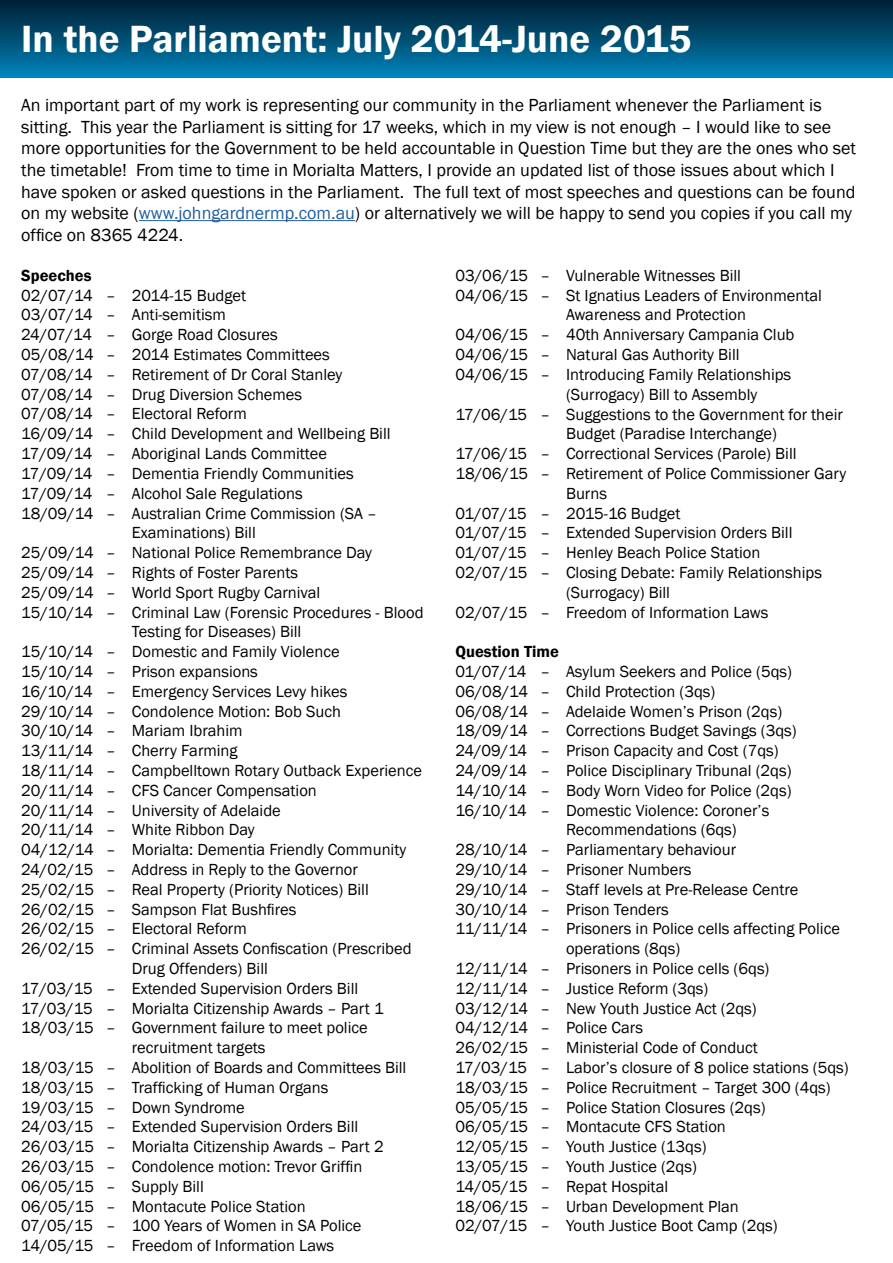
<style>
.page{position:relative;width:893px;height:1263px;background:#fff}
.page>*{position:absolute;margin:0;border:0;box-sizing:border-box;transform-origin:0 0}
.t1{font:600 39px "Franklin Gothic";color:#fff}
.t2{font:18px/21.6px "Franklin Gothic";color:#000}
.t3{font:16.5px "Franklin Gothic";color:#000}
.t4{font:600 16.5px "Franklin Gothic";color:#000}
.s1{color:#215e9e}
</style>
<div class="page">
<div style="left:0;top:0;width:893px;height:77px;background:linear-gradient(to bottom,#001e32,#0083ba)"></div>
<hr style="left:0;top:0;width:893px;height:1px;background:#001f38">
<hr style="left:139px;top:220px;width:216px;height:1px;background:#215e9e">
<h1 class="t1" style="left:21px;top:15px;width:672px">In the Parliament: July 2014-June 2015</h1>
<p class="t2" style="left:21px;top:95px;width:836px">An important part of my work is representing our community in the Parliament whenever the Parliament is sitting. This year the Parliament is sitting for 17 weeks, which in my view is not enough – I would like to see more opportunities for the Government to be held accountable in Question Time but they are the ones who set the timetable! From time to time in Morialta Matters, I provide an updated list of those issues about which I have spoken or asked questions in the Parliament. The full text of most speeches and questions can be found on my website (<span class="s1">www.johngardnermp.com.au</span>) or alternatively we will be happy to send you copies if you call my office on 8365 4224.</p>
<p class="t4" style="left:21px;top:265px;width:72px">Speeches</p>
<p class="t3" style="left:21px;top:285px;width:226px">02/07/14 – 2014-15 Budget</p>
<p class="t3" style="left:21px;top:305px;width:206px">03/07/14 – Anti-semitism</p>
<p class="t3" style="left:21px;top:325px;width:258px">24/07/14 – Gorge Road Closures</p>
<p class="t3" style="left:21px;top:344px;width:310px">05/08/14 – 2014 Estimates Committees</p>
<p class="t3" style="left:21px;top:364px;width:323px">07/08/14 – Retirement of Dr Coral Stanley</p>
<p class="t3" style="left:21px;top:384px;width:282px">07/08/14 – Drug Diversion Schemes</p>
<p class="t3" style="left:21px;top:404px;width:227px">07/08/14 – Electoral Reform</p>
<p class="t3" style="left:21px;top:424px;width:371px">16/09/14 – Child Development and Wellbeing Bill</p>
<p class="t3" style="left:21px;top:443px;width:307px">17/09/14 – Aboriginal Lands Committee</p>
<p class="t3" style="left:21px;top:463px;width:334px">17/09/14 – Dementia Friendly Communities</p>
<p class="t3" style="left:21px;top:483px;width:283px">17/09/14 – Alcohol Sale Regulations</p>
<p class="t3" style="left:21px;top:503px;width:357px">18/09/14 – Australian Crime Commission (SA –</p>
<p class="t3" style="left:132px;top:523px;width:125px">Examinations) Bill</p>
<p class="t3" style="left:21px;top:542px;width:352px">25/09/14 – National Police Remembrance Day</p>
<p class="t3" style="left:21px;top:562px;width:278px">25/09/14 – Rights of Foster Parents</p>
<p class="t3" style="left:21px;top:582px;width:301px">25/09/14 – World Sport Rugby Carnival</p>
<p class="t3" style="left:21px;top:602px;width:404px">15/10/14 – Criminal Law (Forensic Procedures - Blood</p>
<p class="t3" style="left:132px;top:622px;width:171px">Testing for Diseases) Bill</p>
<p class="t3" style="left:21px;top:641px;width:320px">15/10/14 – Domestic and Family Violence</p>
<p class="t3" style="left:21px;top:661px;width:238px">15/10/14 – Prison expansions</p>
<p class="t3" style="left:21px;top:681px;width:328px">16/10/14 – Emergency Services Levy hikes</p>
<p class="t3" style="left:21px;top:701px;width:321px">29/10/14 – Condolence Motion: Bob Such</p>
<p class="t3" style="left:21px;top:721px;width:223px">30/10/14 – Mariam Ibrahim</p>
<p class="t3" style="left:21px;top:740px;width:218px">13/11/14 – Cherry Farming</p>
<p class="t3" style="left:21px;top:760px;width:402px">18/11/14 – Campbelltown Rotary Outback Experience</p>
<p class="t3" style="left:21px;top:780px;width:297px">20/11/14 – CFS Cancer Compensation</p>
<p class="t3" style="left:21px;top:800px;width:261px">20/11/14 – University of Adelaide</p>
<p class="t3" style="left:21px;top:820px;width:235px">20/11/14 – White Ribbon Day</p>
<p class="t3" style="left:21px;top:839px;width:387px">04/12/14 – Morialta: Dementia Friendly Community</p>
<p class="t3" style="left:21px;top:859px;width:338px">24/02/15 – Address in Reply to the Governor</p>
<p class="t3" style="left:21px;top:879px;width:349px">25/02/15 – Real Property (Priority Notices) Bill</p>
<p class="t3" style="left:21px;top:899px;width:277px">26/02/15 – Sampson Flat Bushfires</p>
<p class="t3" style="left:21px;top:919px;width:227px">26/02/15 – Electoral Reform</p>
<p class="t3" style="left:21px;top:938px;width:392px">26/02/15 – Criminal Assets Confiscation (Prescribed</p>
<p class="t3" style="left:132px;top:958px;width:138px">Drug Offenders) Bill</p>
<p class="t3" style="left:21px;top:978px;width:338px">17/03/15 – Extended Supervision Orders Bill</p>
<p class="t3" style="left:21px;top:998px;width:364px">17/03/15 – Morialta Citizenship Awards – Part 1</p>
<p class="t3" style="left:21px;top:1018px;width:348px">18/03/15 – Government failure to meet police</p>
<p class="t3" style="left:132px;top:1037px;width:135px">recruitment targets</p>
<p class="t3" style="left:21px;top:1057px;width:387px">18/03/15 – Abolition of Boards and Committees Bill</p>
<p class="t3" style="left:21px;top:1077px;width:309px">18/03/15 – Trafficking of Human Organs</p>
<p class="t3" style="left:21px;top:1097px;width:225px">19/03/15 – Down Syndrome</p>
<p class="t3" style="left:21px;top:1117px;width:338px">24/03/15 – Extended Supervision Orders Bill</p>
<p class="t3" style="left:21px;top:1136px;width:364px">26/03/15 – Morialta Citizenship Awards – Part 2</p>
<p class="t3" style="left:21px;top:1156px;width:343px">26/03/15 – Condolence motion: Trevor Griffin</p>
<p class="t3" style="left:21px;top:1176px;width:184px">06/05/15 – Supply Bill</p>
<p class="t3" style="left:21px;top:1196px;width:286px">06/05/15 – Montacute Police Station</p>
<p class="t3" style="left:21px;top:1216px;width:342px">07/05/15 – 100 Years of Women in SA Police</p>
<p class="t3" style="left:21px;top:1235px;width:315px">14/05/15 – Freedom of Information Laws</p>
<p class="t3" style="left:455px;top:265px;width:287px">03/06/15 – Vulnerable Witnesses Bill</p>
<p class="t3" style="left:455px;top:285px;width:368px">04/06/15 – St Ignatius Leaders of Environmental</p>
<p class="t3" style="left:566px;top:305px;width:181px">Awareness and Protection</p>
<p class="t3" style="left:455px;top:325px;width:340px">04/06/15 – 40th Anniversary Campania Club</p>
<p class="t3" style="left:455px;top:344px;width:286px">04/06/15 – Natural Gas Authority Bill</p>
<p class="t3" style="left:455px;top:364px;width:337px">04/06/15 – Introducing Family Relationships</p>
<p class="t3" style="left:566px;top:384px;width:193px">(Surrogacy) Bill to Assembly</p>
<p class="t3" style="left:455px;top:404px;width:389px">17/06/15 – Suggestions to the Government for their</p>
<p class="t3" style="left:566px;top:424px;width:212px">Budget (Paradise Interchange)</p>
<p class="t3" style="left:455px;top:443px;width:343px">17/06/15 – Correctional Services (Parole) Bill</p>
<p class="t3" style="left:455px;top:463px;width:392px">18/06/15 – Retirement of Police Commissioner Gary</p>
<p class="t3" style="left:566px;top:483px;width:42px">Burns</p>
<p class="t3" style="left:455px;top:503px;width:226px">01/07/15 – 2015-16 Budget</p>
<p class="t3" style="left:455px;top:523px;width:338px">01/07/15 – Extended Supervision Orders Bill</p>
<p class="t3" style="left:455px;top:542px;width:306px">01/07/15 – Henley Beach Police Station</p>
<p class="t3" style="left:455px;top:562px;width:368px">02/07/15 – Closing Debate: Family Relationships</p>
<p class="t3" style="left:566px;top:582px;width:105px">(Surrogacy) Bill</p>
<p class="t3" style="left:455px;top:602px;width:315px">02/07/15 – Freedom of Information Laws</p>
<p class="t4" style="left:455px;top:641px;width:105px">Question Time</p>
<p class="t3" style="left:455px;top:661px;width:338px">01/07/14 – Asylum Seekers and Police (5qs)</p>
<p class="t3" style="left:455px;top:681px;width:261px">06/08/14 – Child Protection (3qs)</p>
<p class="t3" style="left:455px;top:701px;width:328px">06/08/14 – Adelaide Women’s Prison (2qs)</p>
<p class="t3" style="left:455px;top:721px;width:343px">18/09/14 – Corrections Budget Savings (3qs)</p>
<p class="t3" style="left:455px;top:740px;width:325px">24/09/14 – Prison Capacity and Cost (7qs)</p>
<p class="t3" style="left:455px;top:760px;width:338px">24/09/14 – Police Disciplinary Tribunal (2qs)</p>
<p class="t3" style="left:455px;top:780px;width:338px">14/10/14 – Body Worn Video for Police (2qs)</p>
<p class="t3" style="left:455px;top:800px;width:315px">16/10/14 – Domestic Violence: Coroner’s</p>
<p class="t3" style="left:566px;top:820px;width:172px">Recommendations (6qs)</p>
<p class="t3" style="left:455px;top:839px;width:282px">28/10/14 – Parliamentary behaviour</p>
<p class="t3" style="left:455px;top:859px;width:238px">29/10/14 – Prisoner Numbers</p>
<p class="t3" style="left:455px;top:879px;width:345px">29/10/14 – Staff levels at Pre-Release Centre</p>
<p class="t3" style="left:455px;top:899px;width:215px">30/10/14 – Prison Tenders</p>
<p class="t3" style="left:455px;top:919px;width:386px">11/11/14 – Prisoners in Police cells affecting Police</p>
<p class="t3" style="left:566px;top:938px;width:116px">operations (8qs)</p>
<p class="t3" style="left:455px;top:958px;width:315px">12/11/14 – Prisoners in Police cells (6qs)</p>
<p class="t3" style="left:455px;top:978px;width:254px">12/11/14 – Justice Reform (3qs)</p>
<p class="t3" style="left:455px;top:998px;width:303px">03/12/14 – New Youth Justice Act (2qs)</p>
<p class="t3" style="left:455px;top:1018px;width:189px">04/12/14 – Police Cars</p>
<p class="t3" style="left:455px;top:1037px;width:304px">26/02/15 – Ministerial Code of Conduct</p>
<p class="t3" style="left:455px;top:1057px;width:395px">17/03/15 – Labor’s closure of 8 police stations (5qs)</p>
<p class="t3" style="left:455px;top:1077px;width:377px">18/03/15 – Police Recruitment – Target 300 (4qs)</p>
<p class="t3" style="left:455px;top:1097px;width:311px">05/05/15 – Police Station Closures (2qs)</p>
<p class="t3" style="left:455px;top:1117px;width:272px">06/05/15 – Montacute CFS Station</p>
<p class="t3" style="left:455px;top:1136px;width:253px">12/05/15 – Youth Justice (13qs)</p>
<p class="t3" style="left:455px;top:1156px;width:243px">13/05/15 – Youth Justice (2qs)</p>
<p class="t3" style="left:455px;top:1176px;width:214px">14/05/15 – Repat Hospital</p>
<p class="t3" style="left:455px;top:1196px;width:285px">18/06/15 – Urban Development Plan</p>
<p class="t3" style="left:455px;top:1216px;width:324px">02/07/15 – Youth Justice Boot Camp (2qs)</p>
</div>
